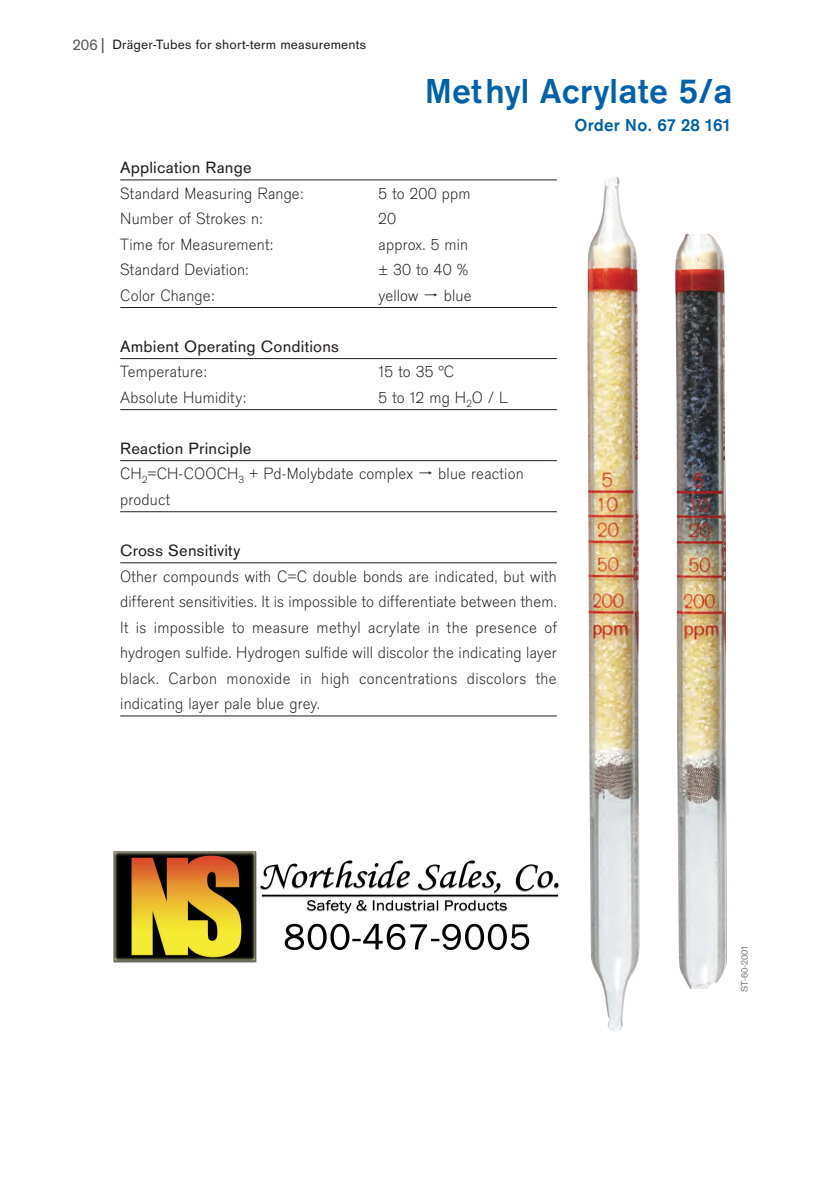
<style>
.page{position:relative;width:838px;height:1192px;background:#fff}
.page>*{position:absolute;margin:0;border:0;box-sizing:border-box;transform-origin:0 0}
.t1{font:700 36px "Draeger San";letter-spacing:.01em;color:#0161aa}
.t2{font:700 18px "Draeger San";letter-spacing:.01em;color:#0161aa}
.t3{font:300 17px/25.6px "Draeger San";letter-spacing:.01em;color:#231f20}
.t4{font:17px "Draeger San";letter-spacing:.01em;color:#231f20}
.t5{font:14px "Draeger San";letter-spacing:.01em;color:#231f20}
.t6{font:10px "Draeger San";color:#808285}
.s1{font-size:16px;color:#57585a}
.s2{font-size:18px;color:#57585a}
.s3{font-weight:400}
</style>
<div class="page">
<img style="left:587px;top:178px;width:53px;height:854px">
<img style="left:675px;top:234px;width:52px;height:755px">
<hr style="left:120px;top:179px;width:437px;height:1px;background:#231f20">
<hr style="left:120px;top:307px;width:437px;height:1px;background:#231f20">
<hr style="left:120px;top:358px;width:437px;height:1px;background:#231f20">
<hr style="left:120px;top:409px;width:437px;height:1px;background:#231f20">
<hr style="left:120px;top:460px;width:437px;height:1px;background:#231f20">
<hr style="left:120px;top:511px;width:437px;height:1px;background:#231f20">
<hr style="left:120px;top:562px;width:437px;height:1px;background:#231f20">
<hr style="left:120px;top:715px;width:437px;height:1px;background:#231f20">
<img style="left:114px;top:851px;width:444px;height:111px">
<p class="t5" style="left:73px;top:36px;width:295px"><span class="s1">206</span><span class="s2">|</span> Dräger-Tubes for short-term measurements</p>
<h1 class="t1" style="left:425px;top:69px;width:309px">Methyl Acrylate 5/a</h1>
<p class="t2" style="left:574px;top:114px;width:158px">Order No. 67 28 161</p>
<p class="t4" style="left:120px;top:157px;width:133px">Application Range</p>
<p class="t3" style="left:120px;top:180px;width:185px">Standard Measuring Range:</p>
<p class="t3" style="left:379px;top:180px;width:94px">5 to 200 ppm</p>
<p class="t3" style="left:120px;top:205px;width:144px">Number of Strokes n:</p>
<p class="t3" style="left:379px;top:205px;width:19px">20</p>
<p class="t3" style="left:120px;top:231px;width:155px">Time for Measurement:</p>
<p class="t3" style="left:379px;top:231px;width:91px">approx. 5 min</p>
<p class="t3" style="left:120px;top:256px;width:130px">Standard Deviation:</p>
<p class="t3" style="left:379px;top:256px;width:91px">± 30 to 40 %</p>
<p class="t3" style="left:120px;top:282px;width:96px">Color Change:</p>
<p class="t3" style="left:379px;top:282px;width:41px">yellow</p>
<p class="t3" style="left:444px;top:282px;width:29px">blue</p>
<p class="t4" style="left:120px;top:336px;width:220px">Ambient Operating Conditions</p>
<p class="t3" style="left:120px;top:358px;width:88px">Temperature:</p>
<p class="t3" style="left:379px;top:358px;width:77px">15 to 35 °C</p>
<p class="t3" style="left:120px;top:384px;width:127px">Absolute Humidity:</p>
<p class="t3" style="left:379px;top:384px;width:131px">5 to 12 mg H<sub>2</sub>O / L</p>
<p class="t3" style="left:120px;top:435px;width:294px"><span class="s3">Reaction Principle<br></span>CH<sub>2</sub>=CH-COOCH<sub>3</sub> + Pd-Molybdate complex</p>
<p class="t3" style="left:438px;top:461px;width:87px">blue reaction</p>
<p class="t3" style="left:120px;top:486px;width:51px">product</p>
<p class="t4" style="left:120px;top:540px;width:121px">Cross Sensitivity</p>
<p class="t3" style="left:120px;top:563px;width:438px;text-align:justify">Other compounds with C=C double bonds are indicated, but with different sensitivities. It is impossible to differentiate between them.<br>It is impossible to measure methyl acrylate in the presence of hydrogen sulfide. Hydrogen sulfide will discolor the indicating layer black. Carbon monoxide in high concentrations discolors the indicating layer pale blue grey.</p>
<p class="t6" style="left:738px;top:992px;width:48px;rotate:-90deg">ST-60-2001</p>
</div>
